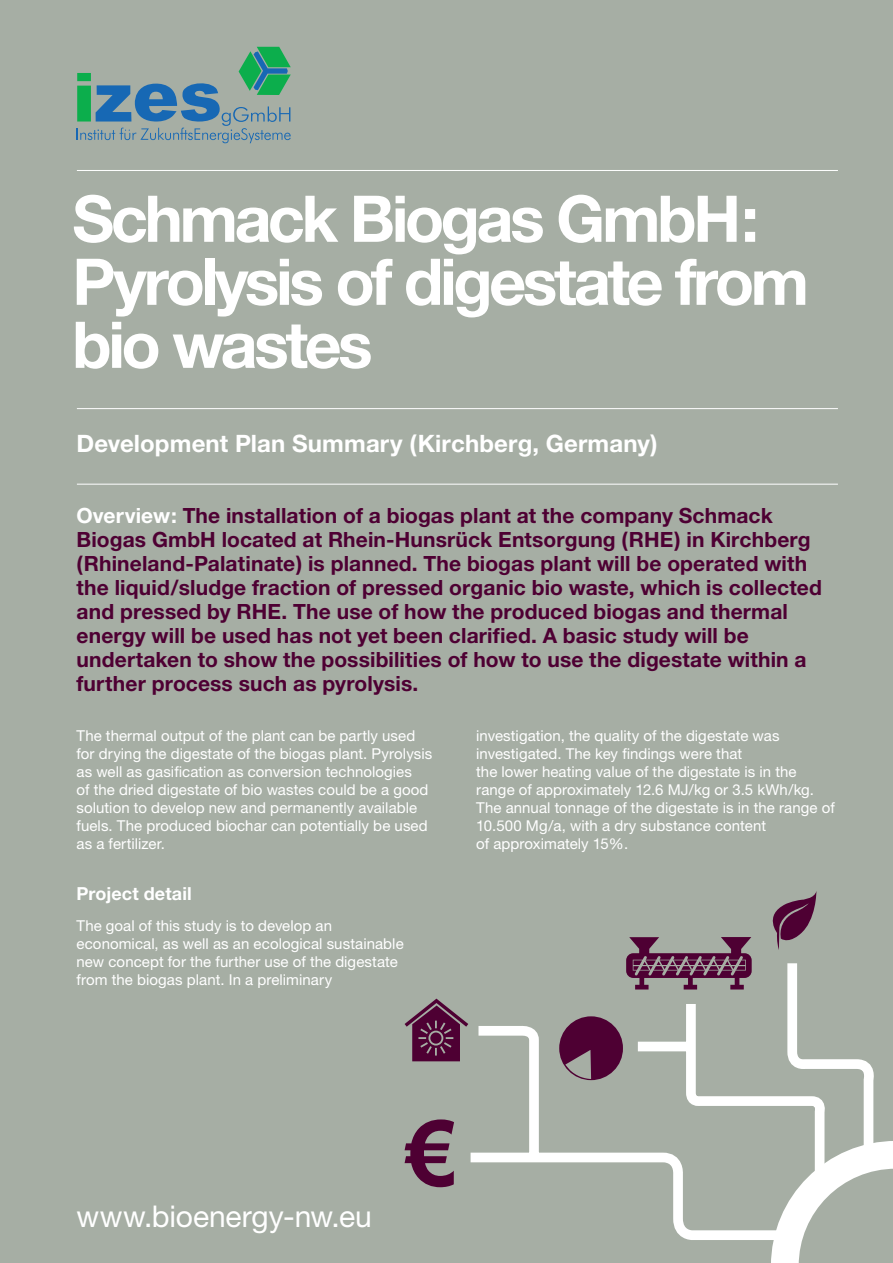
<style>
.page{position:relative;width:893px;height:1263px;background:#a6aea4}
.page>*{position:absolute;margin:0;border:0;box-sizing:border-box;transform-origin:0 0}
.t1{font:700 64.5px/63px "Helvetica Neue";letter-spacing:-.055em;color:#fff}
.t2{font:30px "Helvetica Neue";letter-spacing:-.005em;color:#fff}
.t3{font:700 24px "Helvetica Neue";letter-spacing:.005em;color:#fff}
.t4{font:700 21px/24px "Helvetica Neue";letter-spacing:.005em;color:#4e0033}
.t5{font:700 18px "Helvetica Neue";letter-spacing:.005em;color:#fff}
.t6{font:15px/18px "Helvetica Neue";letter-spacing:.005em;color:#fff}
.s1{color:#fff}
</style>
<div class="page">
<svg style="left:771px;top:1141px;width:122px;height:122px"></svg>
<svg style="left:468px;top:963px;width:410px;height:282px"></svg>
<svg style="left:405px;top:1119px;width:49px;height:68px"></svg>
<svg style="left:626px;top:937px;width:126px;height:52px"></svg>
<svg style="left:772px;top:892px;width:44px;height:58px"></svg>
<svg style="left:559px;top:1016px;width:64px;height:64px"></svg>
<svg style="left:405px;top:999px;width:63px;height:62px"></svg>
<hr style="left:77px;top:170px;width:761px;height:1px;background:#fff">
<hr style="left:77px;top:408px;width:761px;height:1px;background:#fff">
<hr style="left:77px;top:484px;width:761px;height:1px;background:#fff">
<svg style="left:77px;top:47px;width:214px;height:96px"></svg>
<h1 class="t1" style="left:72px;top:186px;width:738px">Schmack Biogas GmbH:<br>Pyrolysis of digestate from bio wastes</h1>
<h3 class="t3" style="left:77px;top:428px;width:583px">Development Plan Summary (Kirchberg, Germany)</h3>
<p class="t4" style="left:77px;top:503px;width:747px"><span class="s1">Overview:</span> The installation of a biogas plant at the company Schmack Biogas GmbH located at Rhein-Hunsrück Entsorgung (RHE) in Kirchberg (Rhineland-Palatinate) is planned. The biogas plant will be operated with the liquid/sludge fraction of pressed organic bio waste, which is collected and pressed by RHE. The use of how the produced biogas and thermal energy will be used has not yet been clarified. A basic study will be undertaken to show the possibilities of how to use the digestate within a further process such as pyrolysis.</p>
<p class="t6" style="left:77px;top:726px;width:357px">The thermal output of the plant can be partly used for drying the digestate of the biogas plant. Pyrolysis as well as gasification as conversion technologies<br>of the dried digestate of bio wastes could be a good solution to develop new and permanently available fuels. The produced biochar can potentially be used as a fertilizer.</p>
<p class="t5" style="left:77px;top:883px;width:117px">Project detail</p>
<p class="t6" style="left:77px;top:917px;width:329px">The goal of this study is to develop an economical, as well as an ecological sustainable new concept for the further use of the digestate from the biogas plant. In a preliminary</p>
<p class="t6" style="left:476px;top:726px;width:360px">investigation, the quality of the digestate was investigated. The key findings were that<br>the lower heating value of the digestate is in the range of approximately 12.6 MJ/kg or 3.5 kWh/kg.<br>The annual tonnage of the digestate is in the range of 10.500 Mg/a, with a dry substance content<br>of approximately 15%.</p>
<h2 class="t2" style="left:77px;top:1198px;width:297px">www.bioenergy-nw.eu</h2>
</div>
